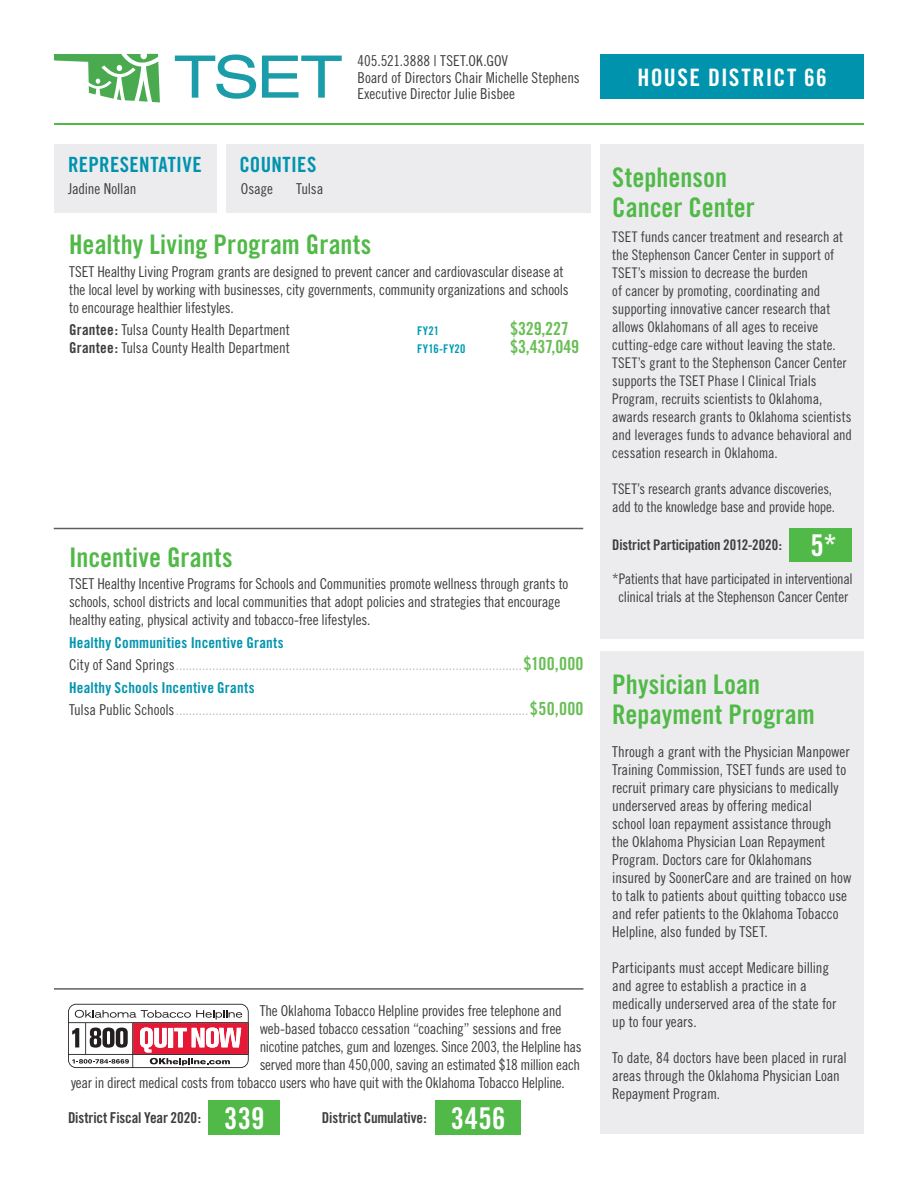
<style>
.page{position:relative;width:918px;height:1188px;background:#fff}
.page>*{position:absolute;margin:0;border:0;box-sizing:border-box;transform-origin:0 0}
.t1{font:30px "Trade Gothic Bold Cond Twenty";letter-spacing:.01em;color:#fff}
.t2{font:27px/30px "Trade Gothic Bold Cond Twenty";letter-spacing:.005em;color:#51b948}
.t3{font:24px "Trade Gothic Bold Cond Twenty";letter-spacing:.06em;color:#fff}
.t4{font:21px "Trade Gothic Bold Cond Twenty";letter-spacing:.015em;color:#0093ad}
.t5{font:18px "Trade Gothic Bold Cond Twenty";letter-spacing:-.01em;color:#69be55}
.t6{font:15px/18px "Trade Gothic Cond Eighteen";letter-spacing:-.01em;color:#3e3e3f}
.t7{font:15px "Trade Gothic Cond Eighteen";letter-spacing:-.005em;color:#bcbdc0}
.t8{font:15px "Trade Gothic Bold Cond Twenty";letter-spacing:.01em;color:#0093ad}
.t9{font:15px "Trade Gothic Bold Cond Twenty";letter-spacing:-.01em;color:#3e3e3f}
.t10{font:14.7px/18px "Trade Gothic Cond Eighteen";letter-spacing:-.005em;color:#3e3e3f}
.t11{font:14.7px "Trade Gothic Bold Cond Twenty";letter-spacing:-.005em;color:#3e3e3f}
.t12{font:12px "Trade Gothic Bold Cond Twenty";letter-spacing:.02em;color:#009ab2}
.s1{font-family:"Trade Gothic Bold Cond Twenty"}
.s2{color:#3e3e3f}
.s3{font-family:"Trade Gothic Bold Cond Twenty";font-size:18px;color:#69be55}
</style>
<div class="page">
<svg style="left:175px;top:54px;width:81px;height:45px"></svg>
<svg style="left:262px;top:56px;width:80px;height:42px"></svg>
<svg style="left:54px;top:54px;width:106px;height:48px"></svg>
<hr style="left:54px;top:123px;width:810px;height:2px;background:#51b948">
<div style="left:55px;top:144px;width:162px;height:69px;background:#ececee"></div>
<div style="left:226px;top:144px;width:364px;height:69px;background:#ececee"></div>
<div style="left:600px;top:144px;width:264px;height:494px;background:#ececee"></div>
<div style="left:600px;top:651px;width:264px;height:483px;background:#ececee"></div>
<hr style="left:54px;top:988px;width:529px;height:2px;background:#5b6063">
<svg style="left:68px;top:1004px;width:181px;height:64px"></svg>
<div style="left:208px;top:1101px;width:72px;height:34px;background:#51b948"></div>
<div style="left:435px;top:1101px;width:86px;height:34px;background:#51b948"></div>
<div style="left:600px;top:54px;width:264px;height:45px;background:#0093ad"></div>
<div style="left:789px;top:528px;width:63px;height:33px;background:#51b948"></div>
<hr style="left:54px;top:528px;width:529px;height:1px;background:#5b6063">
<h3 class="t4" style="left:68px;top:152px;width:135px">REPRESENTATIVE</h3>
<h3 class="t4" style="left:239px;top:152px;width:79px">COUNTIES</h3>
<p class="t6" style="left:68px;top:179px;width:70px">Jadine Nollan</p>
<p class="t6" style="left:241px;top:179px;width:34px">Osage</p>
<p class="t6" style="left:296px;top:179px;width:29px">Tulsa</p>
<p class="t6" style="left:358px;top:52px;width:224px;line-height:16.5px">405.521.3888 | TSET.OK.GOV<br>Board of Directors Chair Michelle Stephens<br>Executive Director Julie Bisbee</p>
<h2 class="t2" style="left:69px;top:229px;width:304px">Healthy Living Program Grants</h2>
<p class="t6" style="left:69px;top:262px;width:501px">TSET Healthy Living Program grants are designed to prevent cancer and cardiovascular disease at the local level by working with businesses, city governments, community organizations and schools to encourage healthier lifestyles.</p>
<p class="t6" style="left:69px;top:321px;width:222px"><span class="s1">Grantee:</span> Tulsa County Health Department</p>
<p class="t12" style="left:417px;top:323px;width:24px">FY21</p>
<p class="t5" style="left:510px;top:318px;width:60px">$329,227</p>
<p class="t6" style="left:69px;top:339px;width:222px"><span class="s1">Grantee:</span> Tulsa County Health Department</p>
<p class="t12" style="left:417px;top:341px;width:50px">FY16-FY20</p>
<p class="t5" style="left:510px;top:336px;width:71px">$3,437,049</p>
<h2 class="t2" style="left:69px;top:542px;width:165px">Incentive Grants</h2>
<p class="t6" style="left:69px;top:575px;width:501px">TSET Healthy Incentive Programs for Schools and Communities promote wellness through grants to schools, school districts and local communities that adopt policies and strategies that encourage healthy eating, physical activity and tobacco-free lifestyles.</p>
<p class="t8" style="left:69px;top:633px;width:216px">Healthy Communities Incentive Grants</p>
<p class="t7" style="left:69px;top:656px;width:516px"><span class="s2">City of Sand Springs</span>........................................................................................................<span class="s3">$100,000</span></p>
<p class="t8" style="left:69px;top:678px;width:187px">Healthy Schools Incentive Grants</p>
<p class="t7" style="left:69px;top:701px;width:516px"><span class="s2">Tulsa Public Schools</span>..........................................................................................................<span class="s3">$50,000</span></p>
<p class="t6" style="left:260px;top:1001px;width:304px">The Oklahoma Tobacco Helpline provides free telephone and</p>
<p class="t6" style="left:260px;top:1019px;width:303px">web-based tobacco cessation “coaching” sessions and free</p>
<p class="t6" style="left:260px;top:1037px;width:323px">nicotine patches, gum and lozenges. Since 2003, the Helpline has</p>
<p class="t6" style="left:260px;top:1055px;width:322px">served more than 450,000, saving an estimated $18 million each</p>
<p class="t6" style="left:71px;top:1073px;width:495px">year in direct medical costs from tobacco users who have quit with the Oklahoma Tobacco Helpline.</p>
<h1 class="t1" style="left:224px;top:1100px;width:42px">339</h1>
<h1 class="t1" style="left:451px;top:1100px;width:56px">3456</h1>
<p class="t9" style="left:68px;top:1109px;width:135px">District Fiscal Year 2020:</p>
<p class="t9" style="left:322px;top:1109px;width:106px">District Cumulative:</p>
<h3 class="t3" style="left:638px;top:62px;width:191px">HOUSE DISTRICT 66</h3>
<h2 class="t2" style="left:612px;top:162px;width:144px">Stephenson<br>Cancer Center</h2>
<p class="t10" style="left:612px;top:228px;width:241px">TSET funds cancer treatment and research at the Stephenson Cancer Center in support of TSET’s mission to decrease the burden<br>of cancer by promoting, coordinating and supporting innovative cancer research that allows Oklahomans of all ages to receive cutting-edge care without leaving the state.<br>TSET’s grant to the Stephenson Cancer Center supports the TSET Phase I Clinical Trials Program, recruits scientists to Oklahoma, awards research grants to Oklahoma scientists and leverages funds to advance behavioral and cessation research in Oklahoma.</p>
<p class="t10" style="left:612px;top:480px;width:224px">TSET’s research grants advance discoveries, add to the knowledge base and provide hope.</p>
<p class="t11" style="left:612px;top:536px;width:171px">District Participation 2012-2020:</p>
<h1 class="t1" style="left:811px;top:527px;width:28px">5*</h1>
<p class="t10" style="left:612px;top:570px;width:242px;text-align:center">*Patients that have participated in interventional clinical trials at the Stephenson Cancer Center</p>
<h2 class="t2" style="left:612px;top:669px;width:204px">Physician Loan<br>Repayment Program</h2>
<p class="t6" style="left:612px;top:742px;width:241px">Through a grant with the Physician Manpower Training Commission, TSET funds are used to recruit primary care physicians to medically underserved areas by offering medical<br>school loan repayment assistance through the Oklahoma Physician Loan Repayment Program. Doctors care for Oklahomans insured by SoonerCare and are trained on how to talk to patients about quitting tobacco use and refer patients to the Oklahoma Tobacco Helpline, also funded by TSET.</p>
<p class="t6" style="left:612px;top:958px;width:225px">Participants must accept Medicare billing and agree to establish a practice in a medically underserved area of the state for up to four years.</p>
<p class="t6" style="left:612px;top:1048px;width:236px">To date, 84 doctors have been placed in rural areas through the Oklahoma Physician Loan<br>Repayment Program.</p>
</div>
